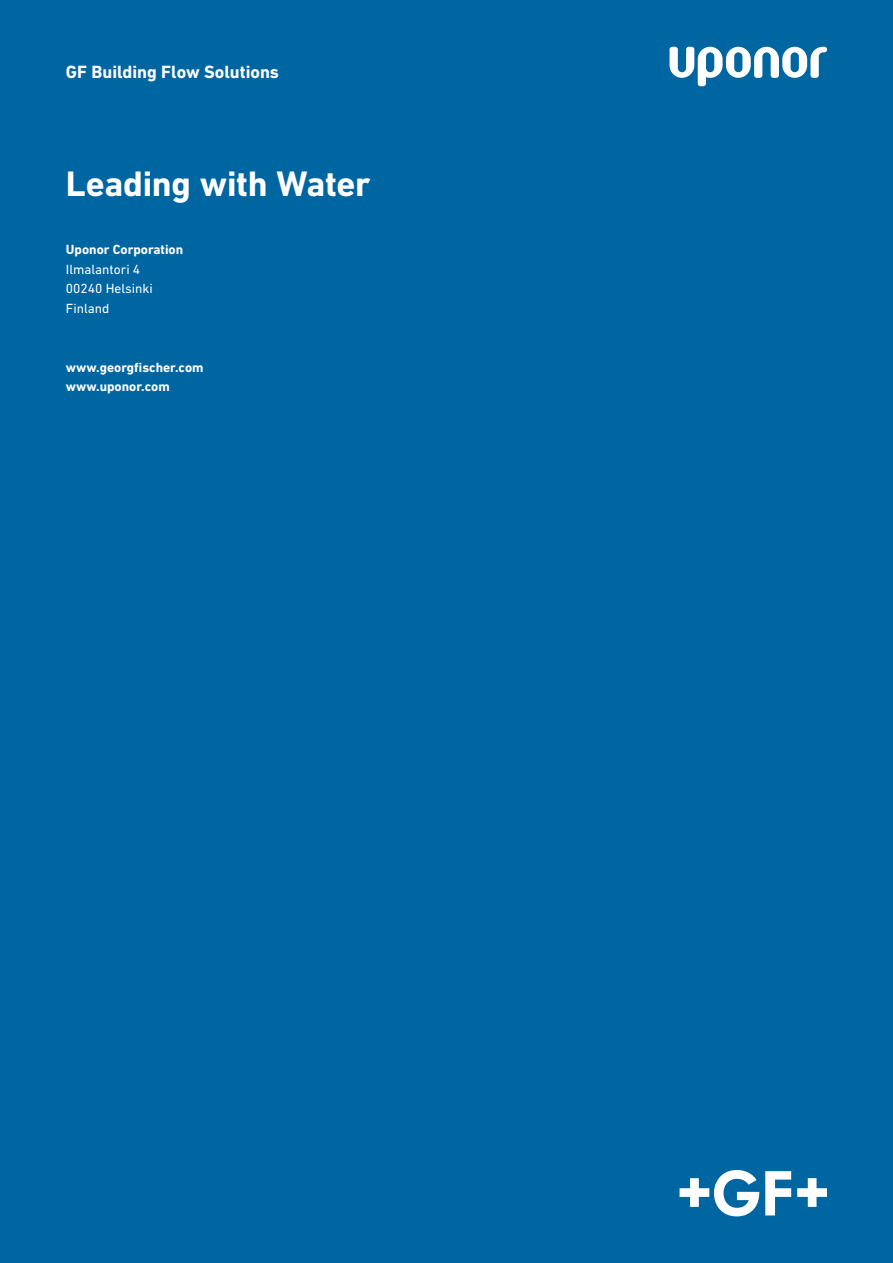
<style>
.page{position:relative;width:893px;height:1263px;background:#0066a2}
.page>*{position:absolute;margin:0;border:0;box-sizing:border-box;transform-origin:0 0}
.t1{font:700 36px "DIN Next W1 G";letter-spacing:-.01em;color:#fff}
.t2{font:700 18px "DIN Next W1 G";color:#fff}
.t3{font:700 13.5px/19.5px "DIN Next W1 G";color:#fff}
.t4{font:13.5px/19.5px "DIN Next W1 G";color:#fff}
</style>
<div class="page">
<svg style="left:679px;top:1170px;width:80px;height:46px"></svg>
<svg style="left:765px;top:1171px;width:26px;height:44px"></svg>
<svg style="left:797px;top:1178px;width:30px;height:29px"></svg>
<svg style="left:670px;top:47px;width:157px;height:39px"></svg>
<h2 class="t2" style="left:66px;top:61px;width:215px">GF Building Flow Solutions</h2>
<h1 class="t1" style="left:66px;top:163px;width:306px">Leading with Water</h1>
<p class="t3" style="left:66px;top:240px;width:119px">Uponor Corporation</p>
<p class="t4" style="left:66px;top:259px;width:88px">Ilmalantori 4<br>00240 Helsinki<br>Finland</p>
<p class="t3" style="left:66px;top:357px;width:139px">www.georgfischer.com www.uponor.com</p>
</div>
